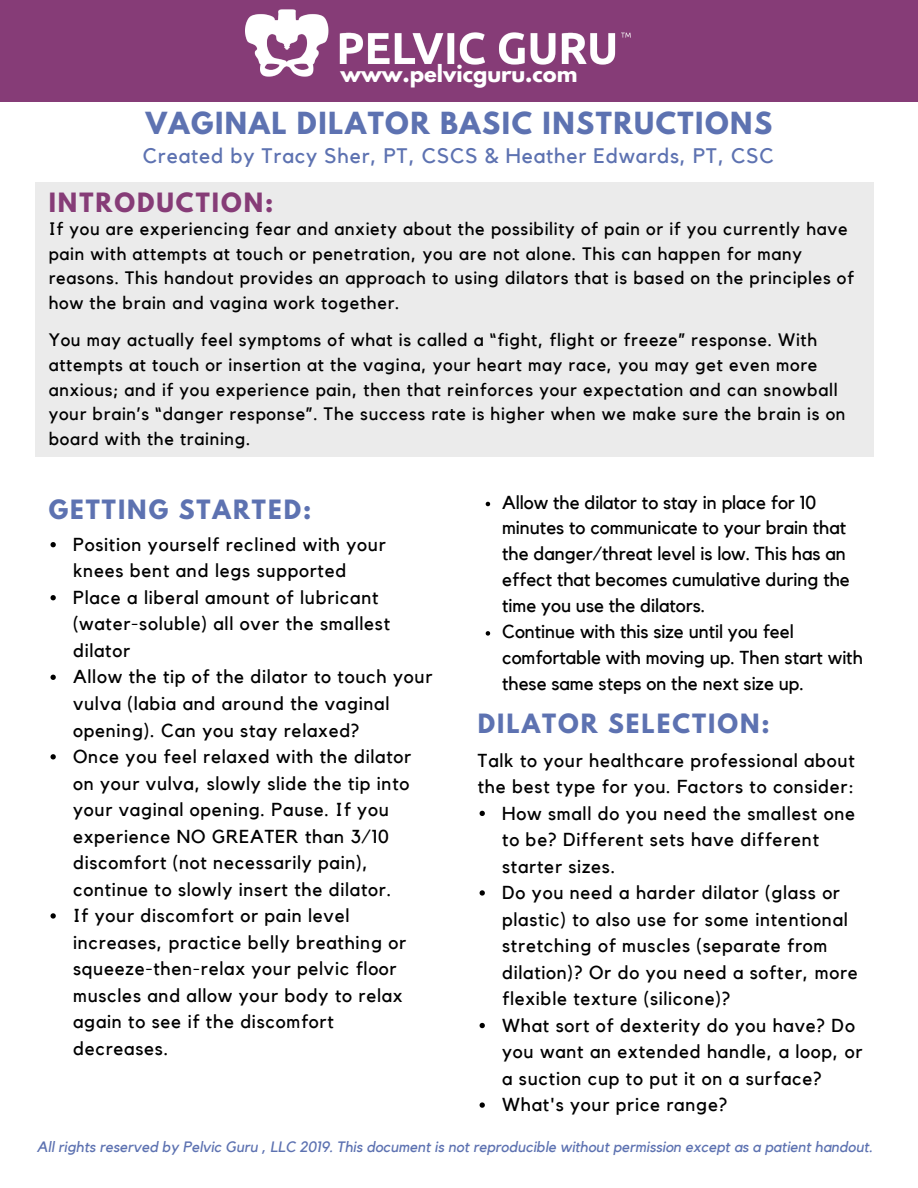
<style>
.page{position:relative;width:918px;height:1188px;background:#fff}
.page>*{position:absolute;margin:0;border:0;box-sizing:border-box;transform-origin:0 0}
.t1{font:700 27px "League Spartan";letter-spacing:.055em;color:#5d72b1}
.t2{font:700 23.55px "League Spartan";letter-spacing:.085em;color:#5d72b1}
.t3{font:700 23.55px "League Spartan";letter-spacing:.085em;color:#863c77}
.t4{font:21px "Kollektif";letter-spacing:.04em;color:#5d72b1}
.t5{font:700 21px "League Spartan";color:#fff}
.t6{font:18.75px/26.5px "Kollektif";letter-spacing:.04em;color:#000}
.t7{font:18.75px/25.8px "Kollektif";color:#000}
.t8{font:18px/24.8px "Kollektif";letter-spacing:.04em;color:#000}
.t9{font:italic 15px "Kollektif";color:#5d72b1}
</style>
<div class="page">
<svg style="left:51px;top:542px;width:5px;height:5px"></svg>
<svg style="left:51px;top:595px;width:5px;height:5px"></svg>
<svg style="left:51px;top:675px;width:5px;height:5px"></svg>
<svg style="left:51px;top:754px;width:5px;height:5px"></svg>
<svg style="left:51px;top:913px;width:5px;height:6px"></svg>
<div style="left:0;top:0;width:918px;height:101px;background:#863c77"></div>
<img style="left:246px;top:10px;width:385px;height:66px">
<svg style="left:480px;top:811px;width:5px;height:5px"></svg>
<svg style="left:480px;top:890px;width:5px;height:6px"></svg>
<svg style="left:480px;top:1023px;width:5px;height:5px"></svg>
<svg style="left:480px;top:1102px;width:5px;height:6px"></svg>
<div style="left:36px;top:183px;width:838px;height:274px;background:#ebebeb"></div>
<svg style="left:486px;top:502px;width:4px;height:4px"></svg>
<svg style="left:486px;top:631px;width:4px;height:5px"></svg>
<p class="t5" style="left:341px;top:63px;width:239px">www.pelvicguru.com</p>
<h1 class="t1" style="left:146px;top:110px;width:628px">VAGINAL DILATOR BASIC INSTRUCTIONS</h1>
<p class="t4" style="left:143px;top:146px;width:633px">Created by Tracy Sher, PT, CSCS &amp; Heather Edwards, PT, CSC</p>
<p class="t3" style="left:49px;top:191px;width:226px">INTRODUCTION:</p>
<p class="t8" style="left:49px;top:217px;width:807px">If you are experiencing fear and anxiety about the possibility of pain or if you currently have pain with attempts at touch or penetration, you are not alone. This can happen for many reasons. This handout provides an approach to using dilators that is based on the principles of how the brain and vagina work together.</p>
<p class="t8" style="left:49px;top:328px;width:798px">You may actually feel symptoms of what is called a “fight, flight or freeze” response. With attempts at touch or insertion at the vagina, your heart may race, you may get even more anxious; and if you experience pain, then that reinforces your expectation and can snowball your brain’s “danger response”. The success rate is higher when we make sure the brain is on board with the training.</p>
<p class="t2" style="left:49px;top:498px;width:264px">GETTING STARTED:</p>
<p class="t6" style="left:73px;top:532px;width:361px">Position yourself reclined with your knees bent and legs supported<br>Place a liberal amount of lubricant (water-soluble) all over the smallest dilator<br>Allow the tip of the dilator to touch your vulva (labia and around the vaginal opening). Can you stay relaxed?<br>Once you feel relaxed with the dilator on your vulva, slowly slide the tip into your vaginal opening. Pause. If you experience NO GREATER than 3/10 discomfort (not necessarily pain), continue to slowly insert the dilator.<br>If your discomfort or pain level increases, practice belly breathing or squeeze-then-relax your pelvic floor muscles and allow your body to relax again to see if the discomfort decreases.</p>
<p class="t7" style="left:502px;top:490px;width:362px">Allow the dilator to stay in place for 10 minutes to communicate to your brain that the danger/threat level is low. This has an effect that becomes cumulative during the time you use the dilators.<br>Continue with this size until you feel comfortable with moving up. Then start with these same steps on the next size up.</p>
<p class="t2" style="left:478px;top:712px;width:294px">DILATOR SELECTION:</p>
<p class="t6" style="left:478px;top:747px;width:378px">Talk to your healthcare professional about</p>
<p class="t6" style="left:478px;top:774px;width:378px">the best type for you. Factors to consider:</p>
<p class="t6" style="left:502px;top:801px;width:355px">How small do you need the smallest one</p>
<p class="t6" style="left:502px;top:827px;width:318px">to be? Different sets have different</p>
<p class="t6" style="left:502px;top:854px;width:115px">starter sizes.</p>
<p class="t6" style="left:502px;top:880px;width:339px">Do you need a harder dilator (glass or</p>
<p class="t6" style="left:502px;top:907px;width:347px">plastic) to also use for some intentional</p>
<p class="t6" style="left:502px;top:933px;width:327px">stretching of muscles (separate from</p>
<p class="t6" style="left:502px;top:960px;width:357px">dilation)? Or do you need a softer, more</p>
<p class="t6" style="left:502px;top:986px;width:230px">flexible texture (silicone)?</p>
<p class="t6" style="left:502px;top:1013px;width:354px">What sort of dexterity do you have? Do</p>
<p class="t6" style="left:502px;top:1039px;width:362px">you want an extended handle, a loop, or</p>
<p class="t6" style="left:502px;top:1066px;width:321px">a suction cup to put it on a surface?</p>
<p class="t6" style="left:502px;top:1092px;width:227px">What's your price range?</p>
<p class="t9" style="left:37px;top:1140px;width:837px">All rights reserved by Pelvic Guru , LLC 2019. This document is not reproducible without permission except as a patient handout.</p>
</div>
